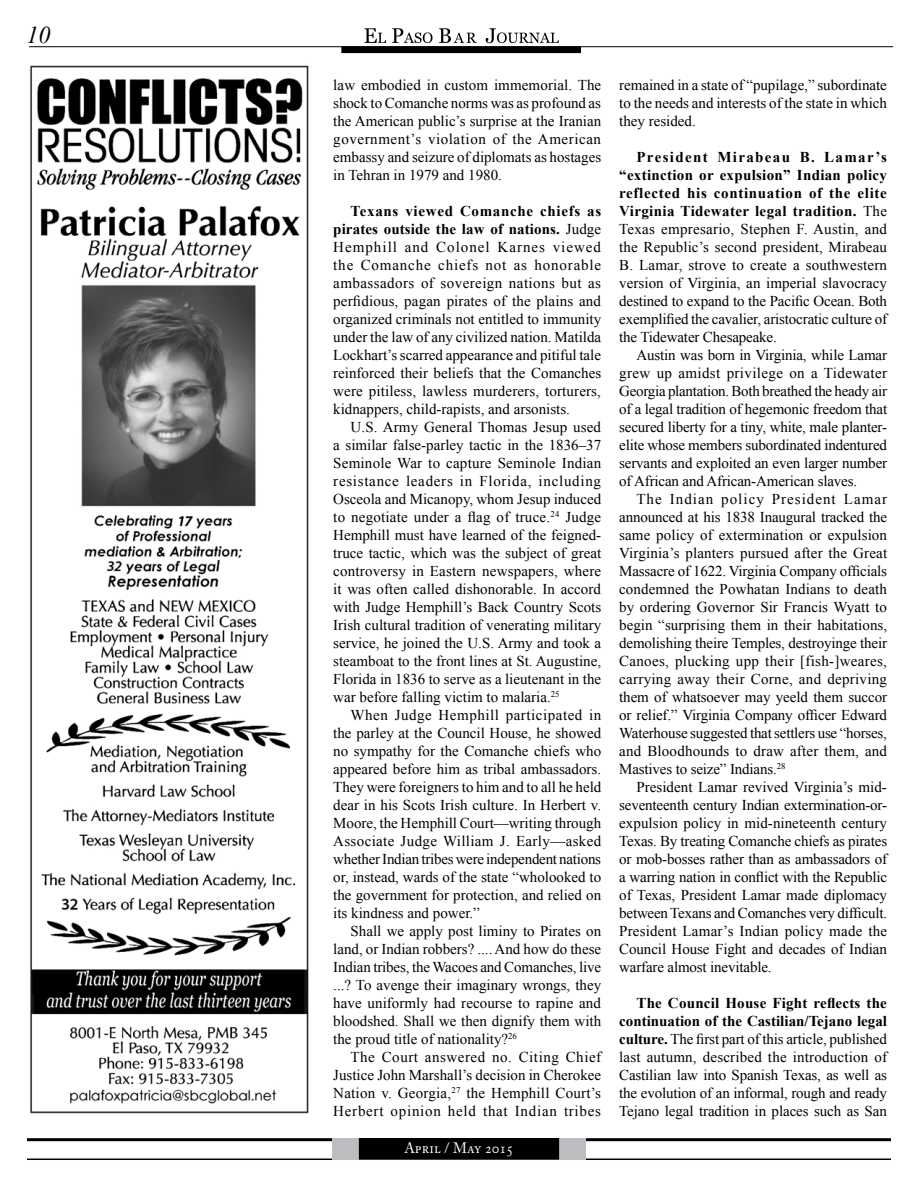
<style>
.page{position:relative;width:918px;height:1188px;background:#fff}
.page>*{position:absolute;margin:0;border:0;box-sizing:border-box;transform-origin:0 0}
.t1{font:italic 24px "Times New Roman";color:#000}
.t2{font:15px/18px "Times New Roman";color:#000;text-align:justify}
.t3{font:15px "Adobe Caslon Pro";letter-spacing:.01em;color:#fff;scale:.94 1}
.s1{font-weight:700}
</style>
<div class="page">
<hr style="left:29px;top:46px;width:864px;height:1px;background:#000">
<div style="left:342px;top:47px;width:238px;height:5px;background:#000"></div>
<div style="left:341px;top:46px;width:240px;height:7px;border:2px solid #000"></div>
<svg style="left:364px;top:28px;width:195px;height:15px"></svg>
<hr style="left:27px;top:1159px;width:864px;height:1px;background:#000">
<hr style="left:27px;top:1138px;width:864px;height:3px;background:#000">
<div style="left:332px;top:1138px;width:254px;height:22px;background:#bcbdc0"></div>
<div style="left:360px;top:1139px;width:198px;height:20px;background:#000"></div>
<div style="left:359px;top:1138px;width:200px;height:22px;border:2px solid #000"></div>
<img style="left:30px;top:65px;width:279px;height:1049px">
<h1 class="t1" style="left:26px;top:19px;width:25px">10</h1>
<p class="t2" style="left:333px;top:76px;width:269px">law embodied in custom immemorial. The shock to Comanche norms was as profound as the American public’s surprise at the Iranian government’s violation of the American embassy and seizure of diplomats as hostages in Tehran in 1979 and 1980.</p>
<p class="t2" style="left:333px;top:202px;width:270px;text-indent:17px"><span class="s1">Texans viewed Comanche chiefs as pirates outside the law of nations.</span> Judge Hemphill and Colonel Karnes viewed the Comanche chiefs not as honorable ambassadors of sovereign nations but as perfidious, pagan pirates of the plains and organized criminals not entitled to immunity under the law of any civilized nation. Matilda Lockhart’s scarred appearance and pitiful tale reinforced their beliefs that the Comanches were pitiless, lawless murderers, torturers, kidnappers, child-rapists, and arsonists.</p>
<p class="t2" style="left:333px;top:418px;width:269px;text-indent:17px">U.S. Army General Thomas Jesup used a similar false-parley tactic in the 1836–37<br>Seminole War to capture Seminole Indian resistance leaders in Florida, including Osceola and Micanopy, whom Jesup induced to negotiate under a flag of truce.<sup>24</sup> Judge Hemphill must have learned of the feigned&shy;truce tactic, which was the subject of great controversy in Eastern newspapers, where it was often called dishonorable. In accord with Judge Hemphill’s Back Country Scots Irish cultural tradition of venerating military service, he joined the U.S. Army and took a steamboat to the front lines at St. Augustine, Florida in 1836 to serve as a lieutenant in the war before falling victim to malaria.<sup>25</sup></p>
<p class="t2" style="left:333px;top:706px;width:270px;text-indent:17px">When Judge Hemphill participated in the parley at the Council House, he showed no sympathy for the Comanche chiefs who appeared before him as tribal ambassadors.<br>They were foreigners to him and to all he held dear in his Scots Irish culture. In Herbert v.<br>Moore, the Hemphill Court—writing through Associate Judge William J. Early—asked whether Indian tribes were independent nations or, instead, wards of the state “wholooked to the government for protection, and relied on its kindness and power.”</p>
<p class="t2" style="left:333px;top:922px;width:269px;text-indent:17px">Shall we apply post liminy to Pirates on land, or Indian robbers? .... And how do these Indian tribes, the Wacoes and Comanches, live ...? To avenge their imaginary wrongs, they have uniformly had recourse to rapine and bloodshed. Shall we then dignify them with the proud title of nationality?<sup>26</sup></p>
<p class="t2" style="left:333px;top:1048px;width:269px;text-indent:17px">The Court answered no. Citing Chief Justice John Marshall’s decision in Cherokee Nation v. Georgia,<sup>27</sup> the Hemphill Court’s Herbert opinion held that Indian tribes</p>
<p class="t3" style="left:404px;top:1139px;width:118px">April / May 2015</p>
<p class="t2" style="left:619px;top:76px;width:269px">remained in a state of “pupilage,” subordinate to the needs and interests of the state in which they resided.</p>
<p class="t2" style="left:619px;top:148px;width:269px;text-indent:17px"><span class="s1">President Mirabeau B. Lamar’s “extinction or expulsion” Indian policy reflected his continuation of the elite Virginia Tidewater legal tradition.</span> The Texas empresario, Stephen F. Austin, and the Republic’s second president, Mirabeau B. Lamar, strove to create a southwestern version of Virginia, an imperial slavocracy destined to expand to the Pacific Ocean. Both exemplified the cavalier, aristocratic culture of the Tidewater Chesapeake.</p>
<p class="t2" style="left:619px;top:346px;width:269px;text-indent:17px">Austin was born in Virginia, while Lamar grew up amidst privilege on a Tidewater Georgia plantation. Both breathed the heady air of a legal tradition of hegemonic freedom that secured liberty for a tiny, white, male planter&shy;elite whose members subordinated indentured servants and exploited an even larger number of African and African-American slaves.</p>
<p class="t2" style="left:619px;top:490px;width:269px;text-indent:17px">The Indian policy President Lamar announced at his 1838 Inaugural tracked the same policy of extermination or expulsion Virginia’s planters pursued after the Great Massacre of 1622. Virginia Company officials condemned the Powhatan Indians to death by ordering Governor Sir Francis Wyatt to begin “surprising them in their habitations, demolishing theire Temples, destroyinge their Canoes, plucking upp their [fish-]weares, carrying away their Corne, and depriving them of whatsoever may yeeld them succor or relief.” Virginia Company officer Edward Waterhouse suggested that settlers use “horses, and Bloodhounds to draw after them, and Mastives to seize” Indians.<sup>28</sup></p>
<p class="t2" style="left:619px;top:778px;width:270px;text-indent:17px">President Lamar revived Virginia’s mid&shy;seventeenth century Indian extermination-or&shy;expulsion policy in mid-nineteenth century Texas. By treating Comanche chiefs as pirates or mob-bosses rather than as ambassadors of a warring nation in conflict with the Republic of Texas, President Lamar made diplomacy between Texans and Comanches very difficult.<br>President Lamar’s Indian policy made the Council House Fight and decades of Indian warfare almost inevitable.</p>
<p class="t2" style="left:619px;top:994px;width:269px;text-indent:17px"><span class="s1">The Council House Fight reflects the continuation of the Castilian/Tejano legal culture.</span> The first part of this article, published last autumn, described the introduction of Castilian law into Spanish Texas, as well as the evolution of an informal, rough and ready Tejano legal tradition in places such as San</p>
</div>
